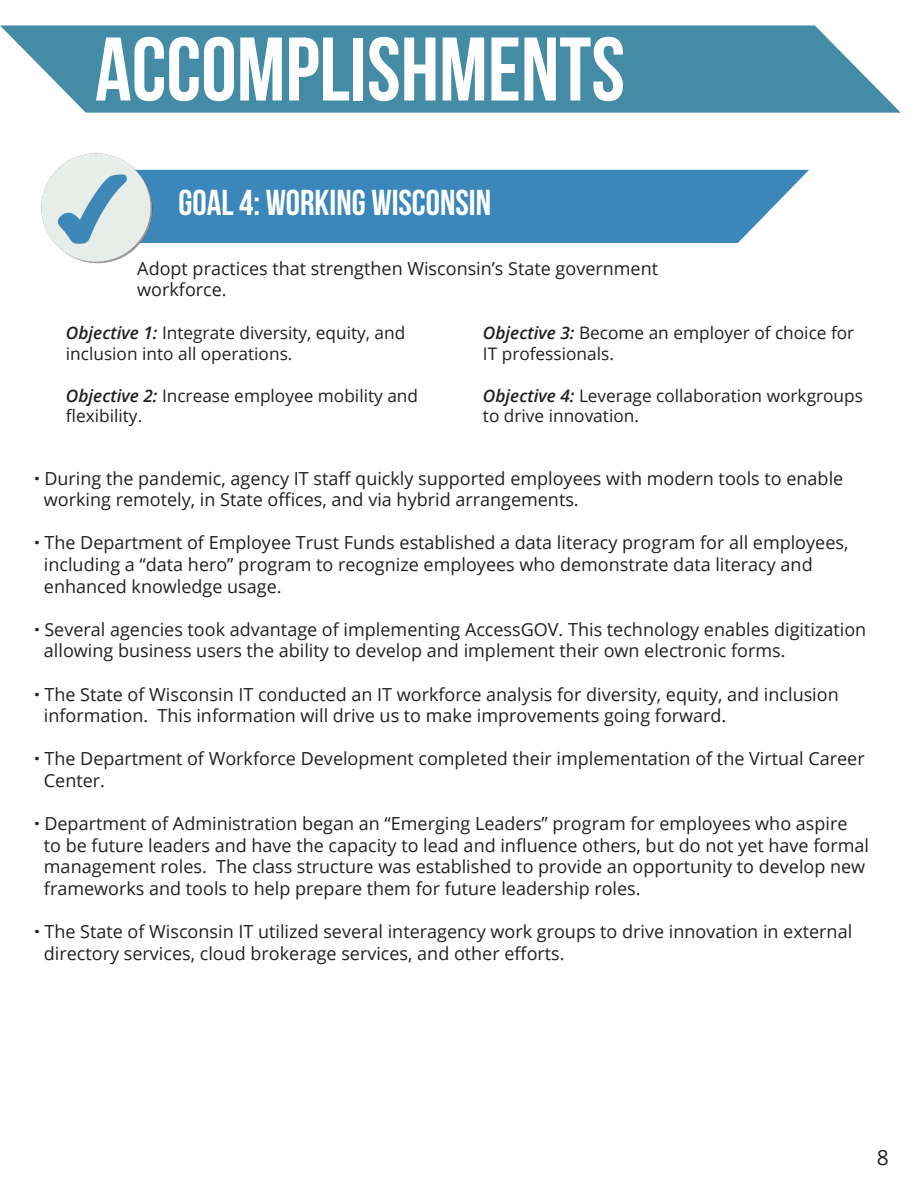
<style>
.page{position:relative;width:918px;height:1188px;background:#fff}
.page>*{position:absolute;margin:0;border:0;box-sizing:border-box;transform-origin:0 0}
.t1{font:700 90px "Bebas Neue";color:#fff}
.t2{font:700 36px "Bebas Neue";color:#fff}
.t3{font:21px "Open Sans";color:#231f20}
.t4{font:18px "Open Sans";color:#231f20}
.t5{font:17.25px/20.7px "Open Sans";color:#231f20}
.s1{font-weight:600;font-style:italic}
.s2{font-weight:800}
</style>
<div class="page">
<svg style="left:0;top:26px;width:901px;height:87px;background:#5696ae"></svg>
<div style="left:154px;top:170px;width:655px;height:73px;background:#3c87b9"></div>
<img style="left:41px;top:153px;width:113px;height:111px">
<p class="t1" style="left:95px;top:20px;width:532px">ACCOMPLISHMENTS</p>
<p class="t2" style="left:178px;top:183px;width:314px">GOAL 4: WORKING WISCONSIN</p>
<p class="t4" style="left:137px;top:256px;width:522px">Adopt practices that strengthen Wisconsin’s State government</p>
<p class="t4" style="left:137px;top:277px;width:91px">workforce.</p>
<p class="t5" style="left:66px;top:322px;width:341px"><span class="s1">Objective 1:</span> Integrate diversity, equity, and inclusion into all operations.</p>
<p class="t5" style="left:66px;top:384px;width:354px"><span class="s1">Objective 2:</span> Increase employee mobility and flexibility.</p>
<p class="t5" style="left:483px;top:322px;width:373px"><span class="s1">Objective 3:</span> Become an employer of choice for<br>IT professionals.</p>
<p class="t5" style="left:483px;top:384px;width:382px"><span class="s1">Objective 4:</span> Leverage collaboration workgroups to drive innovation.</p>
<p class="t4" style="left:35px;top:466px;width:810px"><span class="s2">·</span> During the pandemic, agency IT staff quickly supported employees with modern tools to enable</p>
<p class="t4" style="left:44px;top:487px;width:536px">working remotely, in State offices, and via hybrid arrangements.</p>
<p class="t4" style="left:35px;top:531px;width:815px"><span class="s2">·</span> The Department of Employee Trust Funds established a data literacy program for all employees,</p>
<p class="t4" style="left:44px;top:552px;width:770px">including a “data hero” program to recognize employees who demonstrate data literacy and</p>
<p class="t4" style="left:44px;top:574px;width:239px">enhanced knowledge usage.</p>
<p class="t4" style="left:35px;top:617px;width:833px"><span class="s2">·</span> Several agencies took advantage of implementing AccessGOV. This technology enables digitization</p>
<p class="t4" style="left:44px;top:639px;width:743px">allowing business users the ability to develop and implement their own electronic forms.</p>
<p class="t4" style="left:35px;top:682px;width:806px"><span class="s2">·</span> The State of Wisconsin IT conducted an IT workforce analysis for diversity, equity, and inclusion</p>
<p class="t4" style="left:44px;top:703px;width:684px">information. This information will drive us to make improvements going forward.</p>
<p class="t4" style="left:35px;top:747px;width:832px"><span class="s2">·</span> The Department of Workforce Development completed their implementation of the Virtual Career</p>
<p class="t4" style="left:44px;top:768px;width:63px">Center.</p>
<p class="t4" style="left:35px;top:811px;width:814px"><span class="s2">·</span> Department of Administration began an “Emerging Leaders” program for employees who aspire</p>
<p class="t4" style="left:44px;top:833px;width:827px">to be future leaders and have the capacity to lead and influence others, but do not yet have formal</p>
<p class="t4" style="left:44px;top:855px;width:823px">management roles. The class structure was established to provide an opportunity to develop new</p>
<p class="t4" style="left:44px;top:876px;width:598px">frameworks and tools to help prepare them for future leadership roles.</p>
<p class="t4" style="left:35px;top:919px;width:819px"><span class="s2">·</span> The State of Wisconsin IT utilized several interagency work groups to drive innovation in external</p>
<p class="t4" style="left:44px;top:941px;width:522px">directory services, cloud brokerage services, and other efforts.</p>
<p class="t3" style="left:877px;top:1143px;width:14px">8</p>
</div>
